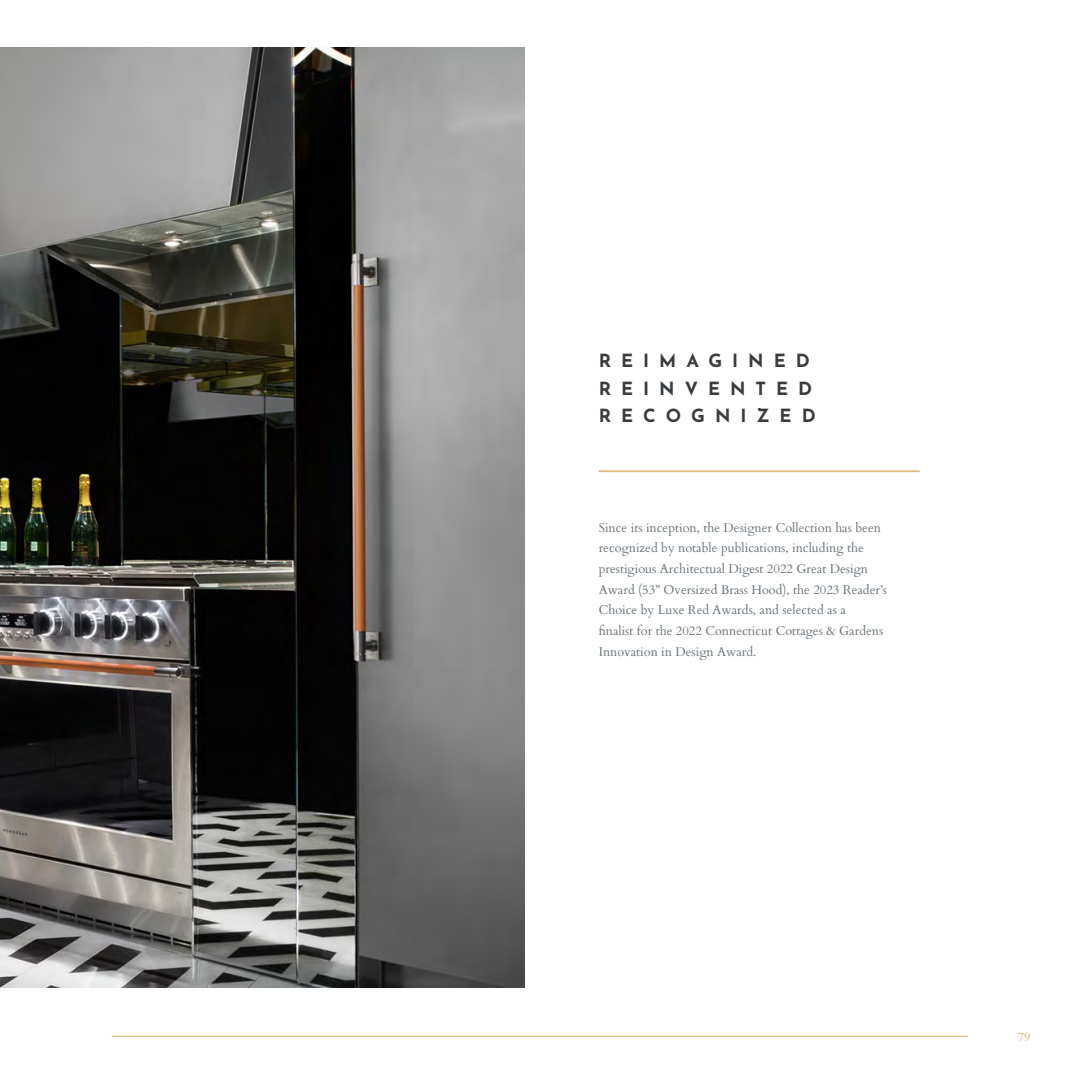
<style>
.page{position:relative;width:1080px;height:1080px;background:#fff}
.page>*{position:absolute;margin:0;border:0;box-sizing:border-box;transform-origin:0 0}
.Heading_1{font:700 18.12px "Josefin Sans";letter-spacing:.55em;color:#393c3f}
.t1{font:12.75px/20.8px "Cardo";color:#697379}
.t2{font:12.5px "Cardo";color:#dcbd81}
</style>
<div class="page">
<hr style="left:112px;top:1036px;width:856px;height:1px;background:#dcbd81">
<img style="left:0;top:48px;width:525px;height:940px">
<hr style="left:599px;top:470px;width:321px;height:2px;background:#dcbd81">
<p class="Heading_1" style="left:599px;top:344px;width:213px">REIMAGINED</p>
<p class="Heading_1" style="left:599px;top:372px;width:215px">REINVENTED</p>
<p class="Heading_1" style="left:599px;top:400px;width:218px">RECOGNIZED</p>
<p class="t1" style="left:599px;top:516px;width:290px">Since its inception, the Designer Collection has been recognized by notable publications, including the prestigious Architectual Digest 2022 Great Design Award (53” Oversized Brass Hood), the 2023 Reader’s Choice by Luxe Red Awards, and selected as a<br>finalist for the 2022 Connecticut Cottages &amp; Gardens Innovation in Design Award.</p>
<p class="t2" style="left:1018px;top:1027px;width:14px">79</p>
</div>
